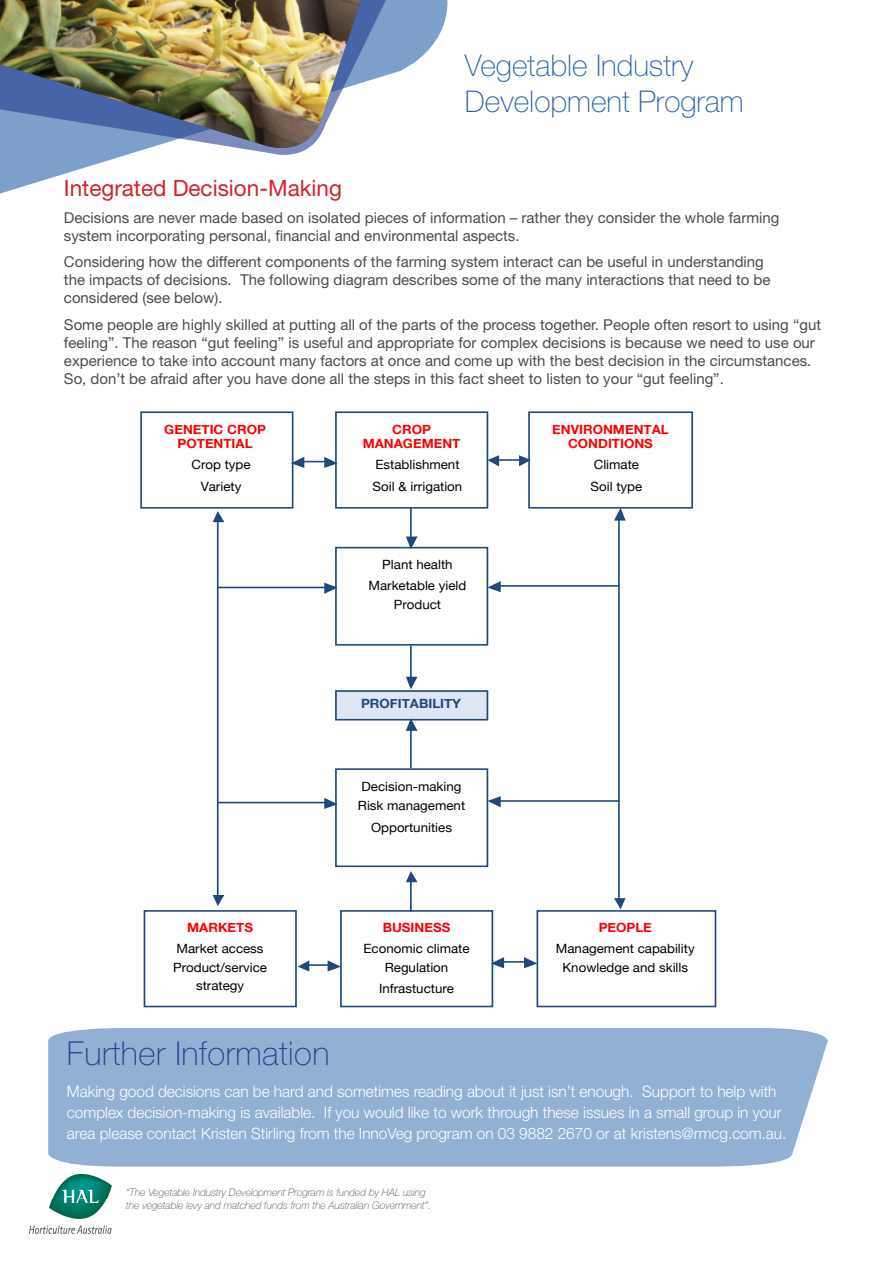
<style>
.page{position:relative;width:893px;height:1263px;background:#fff}
.page>*{position:absolute;margin:0;border:0;box-sizing:border-box;transform-origin:0 0}
.Box_out_Header{font:100 33px "Helvetica Neue LT";letter-spacing:.015em;color:#253f8e}
.Follower_header{font:100 30px/36px "Helvetica Neue LT";color:#2662a8}
.Sub_Header{font:22.5px "Helvetica Neue LT";color:#d1232a}
.Box_out{font:300 15.75px/21px "Helvetica Neue LT";color:#fff}
.Body{font:15px/18px "Helvetica Neue LT";color:#4b4c4d}
.t1{font:12.75px/20.7px "Helvetica Neue";color:#000;text-align:center;scale:1.04 1}
.t2{font:700 12.75px/14.4px "Helvetica Neue";color:#f00;text-align:center;scale:1.04 1}
.t3{font:700 12.75px "Helvetica Neue";color:#1f497d;scale:1.04 1}
.Acknowledment{font:italic 100 10.5px/13.5px "Helvetica Neue LT";color:#4b4c4d}
.s1{font-weight:700;color:#f00}
</style>
<div class="page">
<svg style="left:0;top:166px;width:90px;height:28px"></svg>
<svg style="left:0;top:158px;width:116px;height:8px"></svg>
<svg style="left:361px;top:0;width:87px;height:83px;fill:#7ca0ca"></svg>
<img style="left:0;top:0;width:361px;height:158px">
<img style="left:30px;top:1175px;width:81px;height:58px">
<div style="left:48px;top:1028px;width:780px;height:138px;background:#92b0d3"></div>
<div style="left:335px;top:690px;width:152px;height:29px;background:#dde6f2"></div>
<div style="left:335px;top:690px;width:153px;height:30px;border:2px solid #1f497d"></div>
<div style="left:335px;top:547px;width:153px;height:99px;border:2px solid #1f497d"></div>
<div style="left:335px;top:768px;width:153px;height:99px;border:2px solid #1f497d"></div>
<div style="left:144px;top:910px;width:153px;height:97px;border:2px solid #1f497d"></div>
<div style="left:340px;top:910px;width:153px;height:97px;border:2px solid #1f497d"></div>
<div style="left:537px;top:910px;width:179px;height:97px;border:2px solid #1f497d"></div>
<div style="left:528px;top:411px;width:165px;height:98px;border:2px solid #1f497d"></div>
<div style="left:140px;top:411px;width:153px;height:98px;border:2px solid #1f497d"></div>
<div style="left:335px;top:411px;width:153px;height:98px;border:2px solid #1f497d"></div>
<svg style="left:291px;top:457px;width:47px;height:11px"></svg>
<hr style="left:497px;top:459px;width:22px;height:2px;background:#1f497d">
<svg style="left:487px;top:455px;width:12px;height:11px"></svg>
<svg style="left:519px;top:455px;width:12px;height:11px"></svg>
<hr style="left:308px;top:964px;width:20px;height:2px;background:#1f497d">
<svg style="left:298px;top:960px;width:11px;height:11px"></svg>
<svg style="left:328px;top:960px;width:13px;height:11px"></svg>
<hr style="left:502px;top:961px;width:22px;height:2px;background:#1f497d">
<svg style="left:491px;top:957px;width:13px;height:11px"></svg>
<svg style="left:524px;top:957px;width:13px;height:11px"></svg>
<hr style="left:217px;top:521px;width:2px;height:374px;background:#1f497d">
<svg style="left:213px;top:511px;width:11px;height:11px"></svg>
<svg style="left:213px;top:895px;width:11px;height:11px"></svg>
<hr style="left:618px;top:519px;width:2px;height:379px;background:#1f497d">
<svg style="left:614px;top:508px;width:12px;height:13px"></svg>
<svg style="left:614px;top:898px;width:12px;height:11px"></svg>
<hr style="left:410px;top:881px;width:2px;height:30px;background:#1f497d">
<svg style="left:406px;top:871px;width:11px;height:11px"></svg>
<hr style="left:410px;top:729px;width:2px;height:38px;background:#1f497d">
<svg style="left:406px;top:718px;width:11px;height:13px"></svg>
<hr style="left:410px;top:508px;width:2px;height:28px;background:#1f497d">
<svg style="left:406px;top:536px;width:11px;height:13px"></svg>
<hr style="left:410px;top:646px;width:2px;height:31px;background:#1f497d">
<svg style="left:406px;top:677px;width:11px;height:12px"></svg>
<hr style="left:218px;top:587px;width:106px;height:1px;background:#1f497d">
<svg style="left:324px;top:583px;width:14px;height:11px"></svg>
<hr style="left:218px;top:802px;width:106px;height:1px;background:#1f497d">
<svg style="left:324px;top:798px;width:14px;height:11px"></svg>
<hr style="left:499px;top:585px;width:120px;height:2px;background:#1f497d">
<svg style="left:487px;top:581px;width:14px;height:11px"></svg>
<hr style="left:499px;top:800px;width:120px;height:2px;background:#1f497d">
<svg style="left:487px;top:796px;width:14px;height:11px"></svg>
<p class="Follower_header" style="left:465px;top:47px;width:280px">Vegetable Industry<br>Development Program</p>
<p class="Sub_Header" style="left:64px;top:175px;width:279px">Integrated Decision-Making</p>
<p class="Body" style="left:64px;top:208px;width:717px">Decisions are never made based on isolated pieces of information – rather they consider the whole farming system incorporating personal, financial and environmental aspects.</p>
<p class="Body" style="left:64px;top:253px;width:708px">Considering how the different components of the farming system interact can be useful in understanding the impacts of decisions. The following diagram describes some of the many interactions that need to be considered (see below).</p>
<p class="Body" style="left:64px;top:315px;width:759px">Some people are highly skilled at putting all of the parts of the process together. People often resort to using “gut feeling”. The reason “gut feeling” is useful and appropriate for complex decisions is because we need to use our experience to take into account many factors at once and come up with the best decision in the circumstances.<br>So, don’t be afraid after you have done all the steps in this fact sheet to listen to your “gut feeling”.</p>
<p class="t2" style="left:164px;top:422px;width:99px">GENETIC CROP<br>POTENTIAL</p>
<p class="t1" style="left:191px;top:453px;width:58px;line-height:22.4px">Crop type<br>Variety</p>
<p class="t2" style="left:363px;top:422px;width:95px">CROP<br>MANAGEMENT</p>
<p class="t1" style="left:373px;top:453px;width:88px;line-height:22.4px;text-align:left">Establishment<br>Soil &amp; irrigation</p>
<p class="t1" style="left:368px;top:554px;width:96px">Plant health<br>Marketable yield</p>
<p class="t1" style="left:394px;top:594px;width:47px">Product</p>
<p class="t3" style="left:361px;top:695px;width:98px">PROFITABILITY</p>
<p class="t1" style="left:358px;top:776px;width:105px;line-height:19px;text-align:left">Decision-making<br>Risk management</p>
<p class="t1" style="left:371px;top:817px;width:79px">Opportunities</p>
<p class="t1" style="left:177px;top:917px;width:85px"><span class="s1">MARKETS<br></span>Market access</p>
<p class="t1" style="left:173px;top:959px;width:92px;line-height:17.5px">Product/service strategy</p>
<p class="Box_out_Header" style="left:67px;top:1034px;width:264px">Further Information</p>
<p class="t1" style="left:363px;top:917px;width:103px"><span class="s1">BUSINESS<br></span>Economic climate</p>
<p class="t1" style="left:379px;top:957px;width:74px">Regulation<br>Infrastucture</p>
<p class="t2" style="left:552px;top:422px;width:113px">ENVIRONMENTAL<br>CONDITIONS</p>
<p class="t1" style="left:590px;top:453px;width:51px;line-height:22.4px;text-align:left">Climate<br>Soil type</p>
<p class="t1" style="left:556px;top:917px;width:135px"><span class="s1">PEOPLE<br></span>Management capability</p>
<p class="t1" style="left:562px;top:957px;width:122px">Knowledge and skills</p>
<p class="Box_out" style="left:67px;top:1080px;width:721px">Making good decisions can be hard and sometimes reading about it just isn’t enough. Support to help with complex decision-making is available. If you would like to work through these issues in a small group in your area please contact Kristen Stirling from the InnoVeg program on 03 9882 2670 or at kristens@rmcg.com.au.</p>
<p class="Acknowledment" style="left:126px;top:1185px;width:306px">“The Vegetable Industry Development Program is funded by HAL using the vegetable levy and matched funds from the Australian Government”.</p>
</div>
